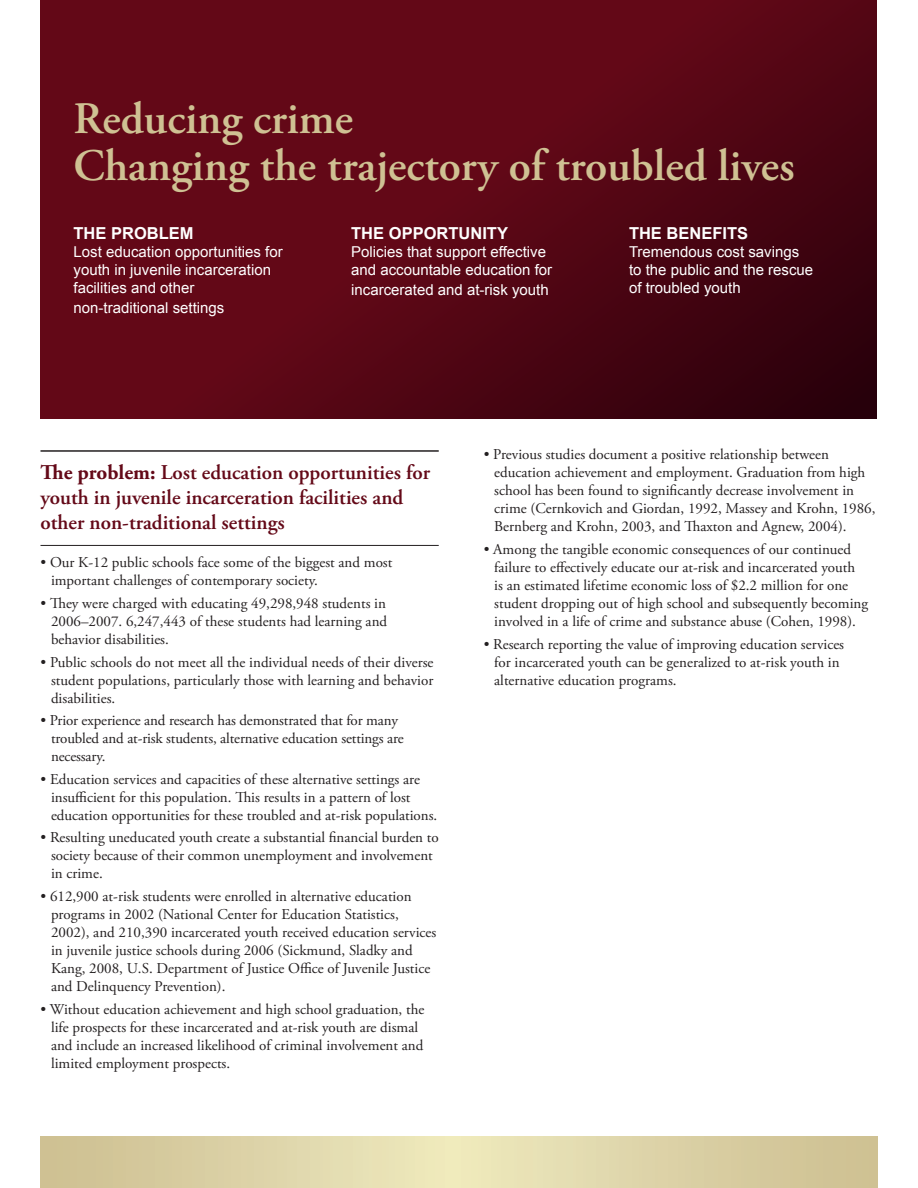
<style>
.page{position:relative;width:918px;height:1188px;background:#fff}
.page>*{position:absolute;margin:0;border:0;box-sizing:border-box;transform-origin:0 0}
.t1{font:600 45px "Adobe Garamond Pro";color:#cfc193}
.Subtitle{font:600 21px/25.2px "Adobe Garamond Pro";color:#640918}
.t2{font:700 16.5px "Arial";color:#fff}
.Bullets{font:15px/18px "Adobe Garamond Pro";color:#231f20}
.t3{font:15px/18px "Arial";color:#fff}
.s1{font-weight:700}
</style>
<div class="page">
<hr style="left:40px;top:450px;width:399px;height:2px;background:#231f20">
<hr style="left:40px;top:545px;width:399px;height:1px;background:#231f20">
<svg style="left:40px;top:1136px;width:838px;height:52px;background:#ddd3a7"></svg>
<svg style="left:40px;top:0;width:837px;height:418px;background:#570614"></svg>
<p class="t1" style="left:74px;top:93px;width:281px">Reducing crime</p>
<p class="t1" style="left:74px;top:139px;width:723px">Changing the trajectory of troubled lives</p>
<p class="t2" style="left:74px;top:222px;width:122px">THE PROBLEM</p>
<p class="t3" style="left:74px;top:243px;width:211px">Lost education opportunities for youth in juvenile incarceration facilities and other</p>
<p class="t3" style="left:74px;top:299px;width:152px">non-traditional settings</p>
<p class="t2" style="left:351px;top:222px;width:158px">THE OPPORTUNITY</p>
<p class="t3" style="left:351px;top:243px;width:202px">Policies that support effective and accountable education for</p>
<p class="t3" style="left:351px;top:281px;width:199px">incarcerated and at-risk youth</p>
<p class="t2" style="left:629px;top:222px;width:121px">THE BENEFITS</p>
<p class="t3" style="left:629px;top:243px;width:186px">Tremendous cost savings to the public and the rescue of troubled youth</p>
<p class="Subtitle" style="left:40px;top:460px;width:391px"><span class="s1">The problem:</span> Lost education opportunities for youth in juvenile incarceration facilities and other non-traditional settings</p>
<p class="Bullets" style="left:51px;top:554px;width:343px;text-indent:-10px">• Our K-12 public schools face some of the biggest and most important challenges of contemporary society.</p>
<p class="Bullets" style="left:51px;top:595px;width:338px;text-align:justify;text-indent:-10px">• They were charged with educating 49,298,948 students in 2006–2007. 6,247,443 of these students had learning and behavior disabilities.</p>
<p class="Bullets" style="left:51px;top:653px;width:384px;text-align:justify;text-indent:-10px">• Public schools do not meet all the individual needs of their diverse student populations, particularly those with learning and behavior disabilities.</p>
<p class="Bullets" style="left:51px;top:712px;width:354px;text-indent:-10px">• Prior experience and research has demonstrated that for many troubled and at-risk students, alternative education settings are necessary.</p>
<p class="Bullets" style="left:51px;top:771px;width:388px;text-indent:-10px">• Education services and capacities of these alternative settings are insufficient for this population. This results in a pattern of lost education opportunities for these troubled and at-risk populations.</p>
<p class="Bullets" style="left:51px;top:829px;width:389px;text-indent:-10px">• Resulting uneducated youth create a substantial financial burden to society because of their common unemployment and involvement in crime.</p>
<p class="Bullets" style="left:51px;top:888px;width:387px;text-indent:-10px">• 612,900 at-risk students were enrolled in alternative education programs in 2002 (National Center for Education Statistics, 2002), and 210,390 incarcerated youth received education services in juvenile justice schools during 2006 (Sickmund, Sladky and Kang, 2008, U.S. Department of Justice Office of Juvenile Justice and Delinquency Prevention).</p>
<p class="Bullets" style="left:51px;top:1000px;width:375px;text-indent:-10px">• Without education achievement and high school graduation, the life prospects for these incarcerated and at-risk youth are dismal and include an increased likelihood of criminal involvement and limited employment prospects.</p>
<p class="Bullets" style="left:494px;top:446px;width:383px;text-indent:-10px">• Previous studies document a positive relationship between education achievement and employment. Graduation from high school has been found to significantly decrease involvement in crime (Cernkovich and Giordan, 1992, Massey and Krohn, 1986, Bernberg and Krohn, 2003, and Thaxton and Agnew, 2004).</p>
<p class="Bullets" style="left:494px;top:541px;width:375px;text-indent:-10px">• Among the tangible economic consequences of our continued failure to effectively educate our at-risk and incarcerated youth<br>is an estimated lifetime economic loss of $2.2 million for one student dropping out of high school and subsequently becoming involved in a life of crime and substance abuse (Cohen, 1998).</p>
<p class="Bullets" style="left:494px;top:635px;width:351px;text-indent:-10px">• Research reporting the value of improving education services for incarcerated youth can be generalized to at-risk youth in alternative education programs.</p>
</div>
